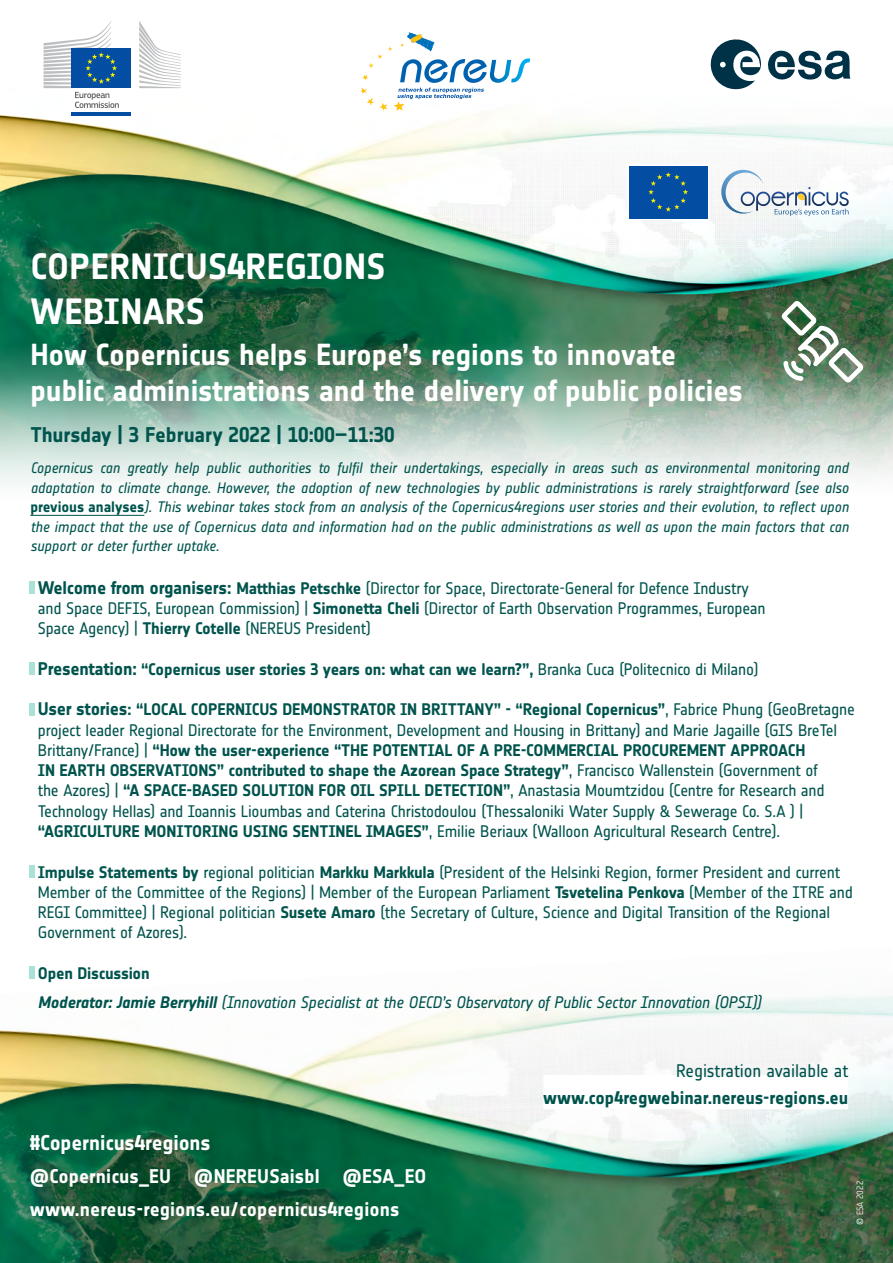
<style>
.page{position:relative;width:893px;height:1263px;background:#fff}
.page>*{position:absolute;margin:0;border:0;box-sizing:border-box;transform-origin:0 0}
.t1{font:700 36px/45px "Notes Esa";letter-spacing:.01em;color:#fff}
.t2{font:700 30px/36px "Notes Esa";letter-spacing:-.005em;color:#fff}
.t3{font:700 21px "Notes Esa";color:#00544d}
.t4{font:700 21px "Notes Esa";letter-spacing:-.005em;color:#fff}
.t5{font:700 19.5px "Notes Esa";letter-spacing:.005em;color:#fff}
.t6{font:700 18px "Notes Esa";letter-spacing:-.005em;color:#00544d}
.t7{font:18px "Notes Esa";letter-spacing:-.005em;color:#00544d}
.t8{font:16.5px/20.2px "Notes Esa";letter-spacing:-.015em;color:#00544d}
.t9{font:italic 16.5px/28.8px "Notes Esa";letter-spacing:-.015em;color:#00544d}
.t10{font:700 16.5px "Notes Esa";letter-spacing:-.015em;color:#00544d}
.t11{font:italic 15px/19.5px "Notes Esa";letter-spacing:-.005em;color:#00544d;text-align:justify}
.t12{font:9.15px "Notes Esa";color:#fff}
.s1{font-weight:700;font-style:normal}
.s2{font-weight:700;font-size:18px}
.s3{font-weight:700}
.s4{font-size:18px}
.s5{font-weight:400}
</style>
<div class="page">
<img style="left:0;top:966px;width:893px;height:297px">
<img style="left:0;top:79px;width:893px;height:637px">
<div style="left:543px;top:1075px;width:305px;height:34px;background:#fff"></div>
<svg style="left:721px;top:170px;width:128px;height:46px"></svg>
<div style="left:627px;top:164px;width:82px;height:56px;background:linear-gradient(to right,#034ea2,#034ea2)"></div>
<div style="left:629px;top:166px;width:79px;height:52px;background:#034ea2"></div>
<svg style="left:648px;top:172px;width:40px;height:40px"></svg>
<svg style="left:782px;top:301px;width:82px;height:82px"></svg>
<div style="left:72px;top:87px;width:59px;height:26px;background:#fff"></div>
<div style="left:72px;top:49px;width:59px;height:39px;background:#034ea2"></div>
<hr style="left:72px;top:112px;width:59px;height:4px;background:#034ea2">
<svg style="left:139px;top:21px;width:42px;height:67px"></svg>
<svg style="left:44px;top:21px;width:75px;height:87px"></svg>
<svg style="left:360px;top:32px;width:170px;height:79px"></svg>
<svg style="left:767px;top:50px;width:83px;height:30px"></svg>
<svg style="left:708px;top:39px;width:53px;height:52px"></svg>
<hr style="left:30px;top:515px;width:114px;height:1px;background:#00544d">
<div style="left:30px;top:581px;width:5px;height:13px;background:#abe2d7"></div>
<div style="left:30px;top:662px;width:5px;height:13px;background:#abe2d7"></div>
<div style="left:30px;top:703px;width:5px;height:13px;background:#abe2d7"></div>
<div style="left:30px;top:865px;width:5px;height:12px;background:#abe2d7"></div>
<div style="left:30px;top:966px;width:5px;height:13px;background:#abe2d7"></div>
<h1 class="t1" style="left:31px;top:244px;width:357px">COPERNICUS4REGIONS<br>WEBINARS</h1>
<h2 class="t2" style="left:30px;top:337px;width:714px">How Copernicus helps Europe’s regions to innovate public administrations and the delivery of public policies</h2>
<p class="t3" style="left:30px;top:422px;width:366px">Thursday | 3 February 2022 | 10:00–11:30</p>
<p class="t11" style="left:30px;top:458px;width:820px">Copernicus can greatly help public authorities to fulfil their undertakings, especially in areas such as environmental monitoring and adaptation to climate change. However, the adoption of new technologies by public administrations is rarely straightforward (see also <span class="s1">previous analyses</span>). This webinar takes stock from an analysis of the Copernicus4regions user stories and their evolution, to reflect upon the impact that the use of Copernicus data and information had on the public administrations as well as upon the main factors that can support or deter further uptake.</p>
<p class="t8" style="left:38px;top:578px;width:729px"><span class="s2">Welcome from organisers:</span> <span class="s3">Matthias Petschke</span> (Director for Space, Directorate-General for Defence Industry and Space DEFIS, European Commission) | <span class="s3">Simonetta Cheli</span> (Director of Earth Observation Programmes, European<br>Space Agency) | <span class="s3">Thierry Cotelle</span> (NEREUS President)</p>
<p class="t10" style="left:38px;top:659px;width:722px"><span class="s4">Presentation:</span> “Copernicus user stories 3 years on: what can we learn?”, <span class="s5">Branka Cuca (Politecnico di Milano)</span></p>
<p class="t8" style="left:38px;top:700px;width:818px"><span class="s2">User stories</span><span class="s3">: “LOCAL COPERNICUS DEMONSTRATOR IN BRITTANY” - “Regional Copernicus”</span>, Fabrice Phung (GeoBretagne project leader Regional Directorate for the Environment, Development and Housing in Brittany) and Marie Jagaille (GIS BreTel Brittany/France) | <span class="s3">“How the user-experience “THE POTENTIAL OF A PRE-COMMERCIAL PROCUREMENT APPROACH<br>IN EARTH OBSERVATIONS” contributed to shape the Azorean Space Strategy”</span>, Francisco Wallenstein (Government of<br>the Azores) | <span class="s3">“A SPACE-BASED SOLUTION FOR OIL SPILL DETECTION”</span>, Anastasia Moumtzidou (Centre for Research and Technology Hellas) and Ioannis Lioumbas and Caterina Christodoulou (Thessaloniki Water Supply &amp; Sewerage Co. S.A ) | <span class="s3">“AGRICULTURE MONITORING USING SENTINEL IMAGES”</span>, Emilie Beriaux (Walloon Agricultural Research Centre).</p>
<p class="t8" style="left:38px;top:862px;width:817px"><span class="s3">Impulse Statements by</span> regional politician <span class="s3">Markku Markkula</span> (President of the Helsinki Region, former President and current Member of the Committee of the Regions) | Member of the European Parliament <span class="s3">Tsvetelina Penkova</span> (Member of the ITRE and REGI Committee) | Regional politician <span class="s3">Susete Amaro</span> (the Secretary of Culture, Science and Digital Transition of the Regional Government of Azores).</p>
<p class="t9" style="left:38px;top:959px;width:725px"><span class="s1">Open Discussion<br></span><span class="s3">Moderator: Jamie Berryhill</span> (Innovation Specialist at the OECD’s Observatory of Public Sector Innovation (OPSI))</p>
<p class="t4" style="left:30px;top:1130px;width:182px">#Copernicus4regions</p>
<p class="t5" style="left:30px;top:1165px;width:398px">@Copernicus_EU @NEREUSaisbl @ESA_EO</p>
<p class="t5" style="left:30px;top:1197px;width:371px">www.nereus-regions.eu/copernicus4regions</p>
<p class="t7" style="left:676px;top:1060px;width:174px">Registration available at</p>
<p class="t6" style="left:543px;top:1087px;width:306px">www.cop4regwebinar.nereus-regions.eu</p>
<p class="t12" style="left:854px;top:1225px;width:46px;rotate:-90deg">© ESA 2022</p>
</div>
